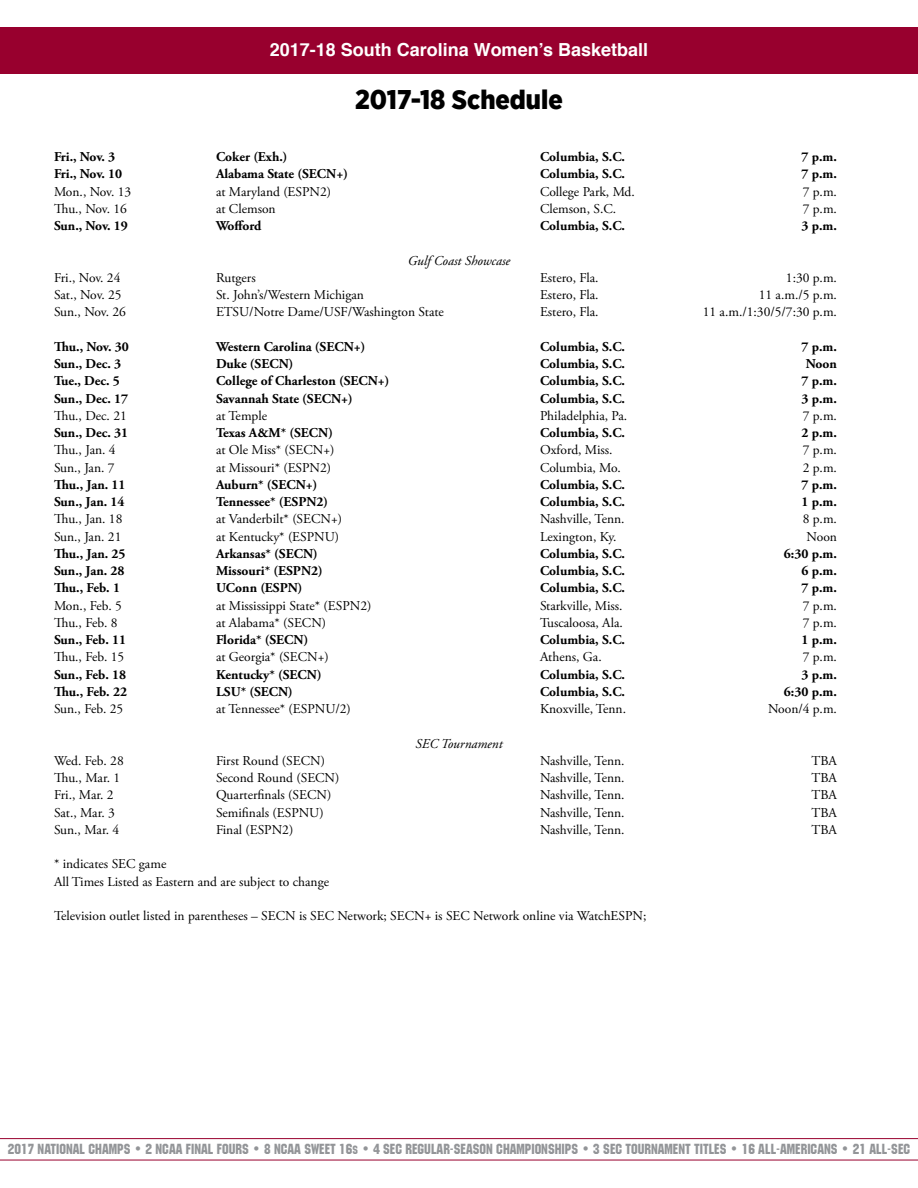
<style>
.page{position:relative;width:918px;height:1188px;background:#fff}
.page>*{position:absolute;margin:0;border:0;box-sizing:border-box;transform-origin:0 0}
.t1{font:900 27px "Gotham Narrow";color:#000}
.t2{font:700 18px "Helvetica";color:#fff}
.t3{font:14.55px "Machine IT Cby BT";color:#939598}
.t4{font:13.5px/17.2px "Adobe Garamond Pro";color:#000}
.t5{font:700 13.5px "Adobe Garamond Pro";color:#000}
.t6{font:italic 13.5px "Adobe Garamond Pro";color:#000}
.s1{font-size:12px}
</style>
<div class="page">
<div style="left:0;top:27px;width:918px;height:46px;background:#98002e"></div>
<hr style="left:0;top:1138px;width:918px;height:1px;background:#98002e">
<hr style="left:0;top:1160px;width:918px;height:1px;background:#98002e">
<h2 class="t2" style="left:270px;top:36px;width:380px">2017-18 South Carolina Women’s Basketball</h2>
<h1 class="t1" style="left:355px;top:81px;width:209px">2017-18 Schedule</h1>
<p class="t5" style="left:54px;top:149px;width:63px">Fri., Nov. 3</p>
<p class="t5" style="left:216px;top:149px;width:73px">Coker (Exh.)</p>
<p class="t5" style="left:540px;top:149px;width:87px">Columbia, S.C.</p>
<p class="t5" style="left:802px;top:149px;width:37px">7 p.m.</p>
<p class="t5" style="left:54px;top:166px;width:70px">Fri., Nov. 10</p>
<p class="t5" style="left:216px;top:166px;width:133px">Alabama State (SECN+)</p>
<p class="t5" style="left:540px;top:166px;width:87px">Columbia, S.C.</p>
<p class="t5" style="left:802px;top:166px;width:37px">7 p.m.</p>
<p class="t4" style="left:54px;top:183px;width:79px">Mon., Nov. 13</p>
<p class="t4" style="left:216px;top:183px;width:117px">at Maryland (ESPN2)</p>
<p class="t4" style="left:540px;top:183px;width:96px">College Park, Md.</p>
<p class="t4" style="left:803px;top:183px;width:36px">7 p.m.</p>
<p class="t4" style="left:54px;top:200px;width:74px">Thu., Nov. 16</p>
<p class="t4" style="left:216px;top:200px;width:61px">at Clemson</p>
<p class="t4" style="left:540px;top:200px;width:78px">Clemson, S.C.</p>
<p class="t4" style="left:803px;top:200px;width:36px">7 p.m.</p>
<p class="t5" style="left:54px;top:218px;width:75px">Sun., Nov. 19</p>
<p class="t5" style="left:216px;top:218px;width:47px">Wofford</p>
<p class="t5" style="left:540px;top:218px;width:87px">Columbia, S.C.</p>
<p class="t5" style="left:802px;top:218px;width:37px">3 p.m.</p>
<p class="t6" style="left:408px;top:252px;width:104px">Gulf Coast Showcase</p>
<p class="t4" style="left:54px;top:269px;width:68px">Fri., Nov. 24</p>
<p class="t4" style="left:216px;top:269px;width:41px">Rutgers</p>
<p class="t4" style="left:540px;top:269px;width:60px">Estero, Fla.</p>
<p class="t4" style="left:786px;top:269px;width:53px">1:30 p.m.</p>
<p class="t4" style="left:54px;top:287px;width:69px">Sat., Nov. 25</p>
<p class="t4" style="left:216px;top:287px;width:149px">St. John’s/Western Michigan</p>
<p class="t4" style="left:540px;top:287px;width:60px">Estero, Fla.</p>
<p class="t4" style="left:759px;top:287px;width:80px">11 a.m./5 p.m.</p>
<p class="t4" style="left:54px;top:304px;width:73px">Sun., Nov. 26</p>
<p class="t4" style="left:216px;top:304px;width:229px">ETSU/Notre Dame/USF/Washington State</p>
<p class="t4" style="left:540px;top:304px;width:60px">Estero, Fla.</p>
<p class="t4" style="left:703px;top:304px;width:136px">11 a.m./1:30/5/7:30 p.m.</p>
<p class="t5" style="left:54px;top:339px;width:76px">Thu., Nov. 30</p>
<p class="t5" style="left:216px;top:339px;width:151px">Western Carolina (SECN+)</p>
<p class="t5" style="left:540px;top:339px;width:87px">Columbia, S.C.</p>
<p class="t5" style="left:802px;top:339px;width:37px">7 p.m.</p>
<p class="t5" style="left:54px;top:356px;width:69px">Sun., Dec. 3</p>
<p class="t5" style="left:216px;top:356px;width:79px">Duke (SECN)</p>
<p class="t5" style="left:540px;top:356px;width:87px">Columbia, S.C.</p>
<p class="t5" style="left:806px;top:356px;width:33px">Noon</p>
<p class="t5" style="left:54px;top:373px;width:67px">Tue., Dec. 5</p>
<p class="t5" style="left:216px;top:373px;width:175px">College of Charleston (SECN+)</p>
<p class="t5" style="left:540px;top:373px;width:87px">Columbia, S.C.</p>
<p class="t5" style="left:802px;top:373px;width:37px">7 p.m.</p>
<p class="t5" style="left:54px;top:390px;width:76px">Sun., Dec. 17</p>
<p class="t5" style="left:216px;top:390px;width:138px">Savannah State (SECN+)</p>
<p class="t5" style="left:540px;top:390px;width:87px">Columbia, S.C.</p>
<p class="t5" style="left:802px;top:390px;width:37px">3 p.m.</p>
<p class="t4" style="left:54px;top:407px;width:74px">Thu., Dec. 21</p>
<p class="t4" style="left:216px;top:407px;width:53px">at Temple</p>
<p class="t4" style="left:540px;top:407px;width:89px">Philadelphia, Pa.</p>
<p class="t4" style="left:803px;top:407px;width:36px">7 p.m.</p>
<p class="t5" style="left:54px;top:425px;width:76px">Sun., Dec. 31</p>
<p class="t5" style="left:216px;top:425px;width:118px">Texas A&amp;M* (SECN)</p>
<p class="t5" style="left:540px;top:425px;width:87px">Columbia, S.C.</p>
<p class="t5" style="left:802px;top:425px;width:37px">2 p.m.</p>
<p class="t4" style="left:54px;top:442px;width:63px">Thu., Jan. 4</p>
<p class="t4" style="left:216px;top:442px;width:120px">at Ole Miss* (SECN+)</p>
<p class="t4" style="left:540px;top:442px;width:74px">Oxford, Miss.</p>
<p class="t4" style="left:803px;top:442px;width:36px">7 p.m.</p>
<p class="t4" style="left:54px;top:459px;width:62px">Sun., Jan. 7</p>
<p class="t4" style="left:216px;top:459px;width:117px">at Missouri* (ESPN2)</p>
<p class="t4" style="left:540px;top:459px;width:82px">Columbia, Mo.</p>
<p class="t4" style="left:803px;top:459px;width:36px">2 p.m.</p>
<p class="t5" style="left:54px;top:477px;width:73px">Thu., Jan. 11</p>
<p class="t5" style="left:216px;top:477px;width:103px">Auburn* (SECN+)</p>
<p class="t5" style="left:540px;top:477px;width:87px">Columbia, S.C.</p>
<p class="t5" style="left:802px;top:477px;width:37px">7 p.m.</p>
<p class="t5" style="left:54px;top:494px;width:72px">Sun., Jan. 14</p>
<p class="t5" style="left:216px;top:494px;width:114px">Tennessee* (ESPN2)</p>
<p class="t5" style="left:540px;top:494px;width:87px">Columbia, S.C.</p>
<p class="t5" style="left:802px;top:494px;width:37px">1 p.m.</p>
<p class="t4" style="left:54px;top:511px;width:70px">Thu., Jan. 18</p>
<p class="t4" style="left:216px;top:511px;width:128px">at Vanderbilt* (SECN+)</p>
<p class="t4" style="left:540px;top:511px;width:86px">Nashville, Tenn.</p>
<p class="t4" style="left:803px;top:511px;width:36px">8 p.m.</p>
<p class="t4" style="left:54px;top:528px;width:69px">Sun., Jan. 21</p>
<p class="t4" style="left:216px;top:528px;width:125px">at Kentucky* (ESPNU)</p>
<p class="t4" style="left:540px;top:528px;width:78px">Lexington, Ky.</p>
<p class="t4" style="left:807px;top:528px;width:32px">Noon</p>
<p class="t5" style="left:54px;top:546px;width:73px">Thu., Jan. 25</p>
<p class="t5" style="left:216px;top:546px;width:103px">Arkansas* (SECN)</p>
<p class="t5" style="left:540px;top:546px;width:87px">Columbia, S.C.</p>
<p class="t5" style="left:784px;top:546px;width:55px">6:30 p.m.</p>
<p class="t5" style="left:54px;top:563px;width:72px">Sun., Jan. 28</p>
<p class="t5" style="left:216px;top:563px;width:108px">Missouri* (ESPN2)</p>
<p class="t5" style="left:540px;top:563px;width:87px">Columbia, S.C.</p>
<p class="t5" style="left:802px;top:563px;width:37px">6 p.m.</p>
<p class="t5" style="left:54px;top:580px;width:68px">Thu., Feb. 1</p>
<p class="t5" style="left:216px;top:580px;width:88px">UConn (ESPN)</p>
<p class="t5" style="left:540px;top:580px;width:87px">Columbia, S.C.</p>
<p class="t5" style="left:802px;top:580px;width:37px">7 p.m.</p>
<p class="t4" style="left:54px;top:597px;width:69px">Mon., Feb. 5</p>
<p class="t4" style="left:216px;top:597px;width:157px">at Mississippi State* (ESPN2)</p>
<p class="t4" style="left:540px;top:597px;width:84px">Starkville, Miss.</p>
<p class="t4" style="left:803px;top:597px;width:36px">7 p.m.</p>
<p class="t4" style="left:54px;top:614px;width:65px">Thu., Feb. 8</p>
<p class="t4" style="left:216px;top:614px;width:112px">at Alabama* (SECN)</p>
<p class="t4" style="left:540px;top:614px;width:84px">Tuscaloosa, Ala.</p>
<p class="t4" style="left:803px;top:614px;width:36px">7 p.m.</p>
<p class="t5" style="left:54px;top:632px;width:74px">Sun., Feb. 11</p>
<p class="t5" style="left:216px;top:632px;width:94px">Florida* (SECN)</p>
<p class="t5" style="left:540px;top:632px;width:87px">Columbia, S.C.</p>
<p class="t5" style="left:802px;top:632px;width:37px">1 p.m.</p>
<p class="t4" style="left:54px;top:649px;width:72px">Thu., Feb. 15</p>
<p class="t4" style="left:216px;top:649px;width:114px">at Georgia* (SECN+)</p>
<p class="t4" style="left:540px;top:649px;width:63px">Athens, Ga.</p>
<p class="t4" style="left:803px;top:649px;width:36px">7 p.m.</p>
<p class="t5" style="left:54px;top:666px;width:74px">Sun., Feb. 18</p>
<p class="t5" style="left:216px;top:666px;width:107px">Kentucky* (SECN)</p>
<p class="t5" style="left:540px;top:666px;width:87px">Columbia, S.C.</p>
<p class="t5" style="left:802px;top:666px;width:37px">3 p.m.</p>
<p class="t5" style="left:54px;top:684px;width:75px">Thu., Feb. 22</p>
<p class="t5" style="left:216px;top:684px;width:78px">LSU* (SECN)</p>
<p class="t5" style="left:540px;top:684px;width:87px">Columbia, S.C.</p>
<p class="t5" style="left:784px;top:684px;width:55px">6:30 p.m.</p>
<p class="t4" style="left:54px;top:701px;width:71px">Sun., Feb. 25</p>
<p class="t4" style="left:216px;top:701px;width:136px">at Tennessee* (ESPNU/2)</p>
<p class="t4" style="left:540px;top:701px;width:88px">Knoxville, Tenn.</p>
<p class="t4" style="left:768px;top:701px;width:70px">Noon/4 p.m.</p>
<p class="t6" style="left:415px;top:735px;width:89px">SEC Tournament</p>
<p class="t4" style="left:54px;top:752px;width:71px">Wed. Feb. 28</p>
<p class="t4" style="left:216px;top:752px;width:111px">First Round (SECN)</p>
<p class="t4" style="left:540px;top:752px;width:86px">Nashville, Tenn.</p>
<p class="t4" style="left:812px;top:752px;width:27px">TBA</p>
<p class="t4" style="left:54px;top:770px;width:68px">Thu., Mar. 1</p>
<p class="t4" style="left:216px;top:770px;width:125px">Second Round (SECN)</p>
<p class="t4" style="left:540px;top:770px;width:86px">Nashville, Tenn.</p>
<p class="t4" style="left:812px;top:770px;width:27px">TBA</p>
<p class="t4" style="left:54px;top:787px;width:61px">Fri., Mar. 2</p>
<p class="t4" style="left:216px;top:787px;width:117px">Quarterfinals (SECN)</p>
<p class="t4" style="left:540px;top:787px;width:86px">Nashville, Tenn.</p>
<p class="t4" style="left:812px;top:787px;width:27px">TBA</p>
<p class="t4" style="left:54px;top:804px;width:62px">Sat., Mar. 3</p>
<p class="t4" style="left:216px;top:804px;width:109px">Semifinals (ESPNU)</p>
<p class="t4" style="left:540px;top:804px;width:86px">Nashville, Tenn.</p>
<p class="t4" style="left:812px;top:804px;width:27px">TBA</p>
<p class="t4" style="left:54px;top:821px;width:67px">Sun., Mar. 4</p>
<p class="t4" style="left:216px;top:821px;width:79px">Final (ESPN2)</p>
<p class="t4" style="left:540px;top:821px;width:86px">Nashville, Tenn.</p>
<p class="t4" style="left:812px;top:821px;width:27px">TBA</p>
<p class="t4" style="left:54px;top:856px;width:277px">* indicates SEC game<br>All Times Listed as Eastern and are subject to change</p>
<p class="t4" style="left:54px;top:908px;width:594px">Television outlet listed in parentheses – SECN is SEC Network; SECN+ is SEC Network online via WatchESPN;</p>
<p class="t3" style="left:8px;top:1141px;width:904px">2017 NATIONAL CHAMPS • 2 NCAA FINAL FOURS • 8 NCAA SWEET 16<span class="s1">S</span> • 4 SEC REGULAR-SEASON CHAMPIONSHIPS • 3 SEC TOURNAMENT TITLES • 16 ALL-AMERICANS • 21 ALL-SEC</p>
</div>
